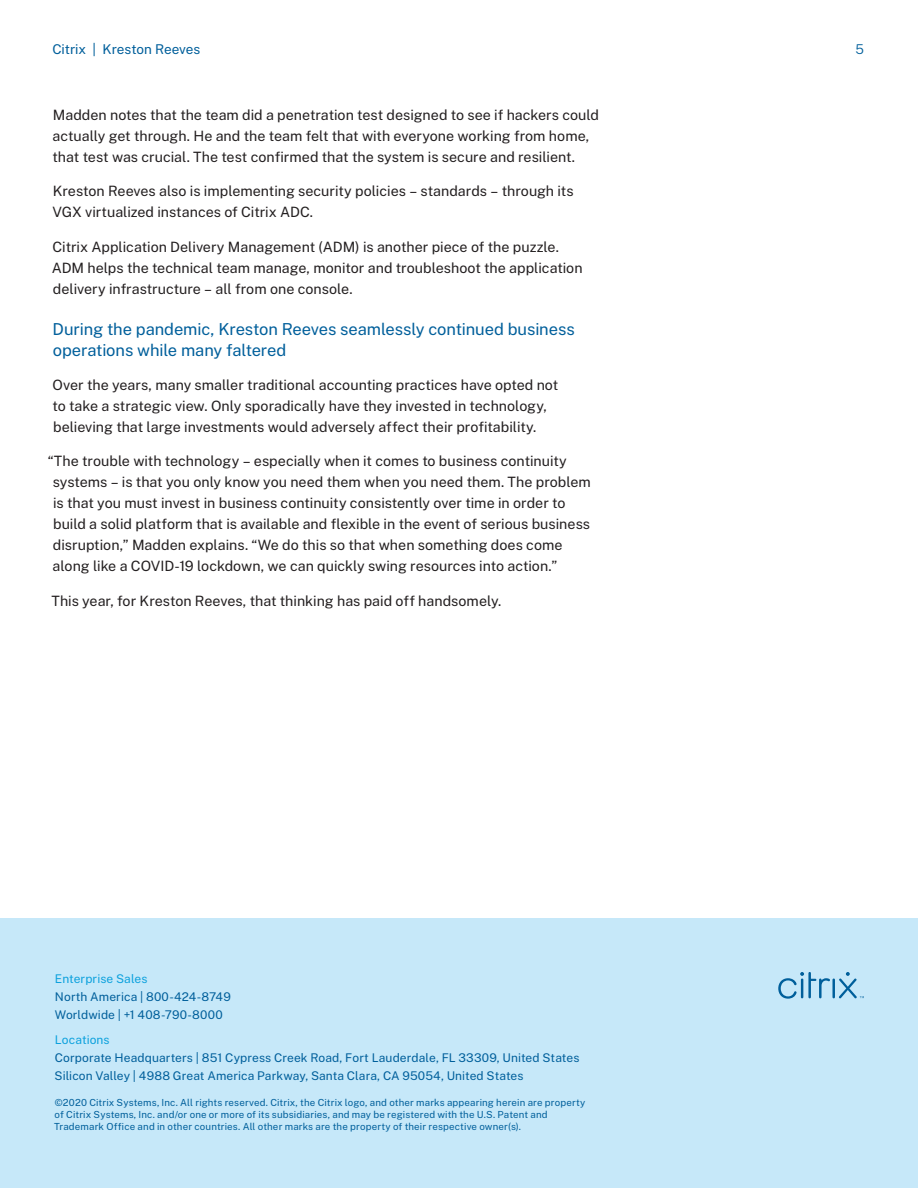
<style>
.page{position:relative;width:918px;height:1188px;background:#fff}
.page>*{position:absolute;margin:0;border:0;box-sizing:border-box;transform-origin:0 0}
.Subhead_L3{font:16.5px/21px "Public Sans";letter-spacing:-.005em;color:#005f9b}
.Body{font:14.25px/21px "Public Sans";color:#231f20}
.Header_page_number{font:13.5px "Public Sans";letter-spacing:-.005em;color:#005f9b}
.t1{font:300 13.5px "Public Sans";color:#005f9b}
.Contact{font:12px/18px "Public Sans";letter-spacing:.01em;color:#005f9b}
.Legal_copyright{font:9.75px/12px "Public Sans";letter-spacing:.015em;color:#005f9b}
.s1{color:#0ca1dd}
</style>
<div class="page">
<div style="left:0;top:918px;width:918px;height:270px;background:#c6e8f9"></div>
<hr style="left:832px;top:979px;width:3px;height:19px;background:#005f9b">
<svg style="left:778px;top:972px;width:52px;height:27px"></svg>
<svg style="left:839px;top:972px;width:25px;height:26px"></svg>
<p class="Header_page_number" style="left:52px;top:39px;width:150px">Citrix | Kreston Reeves</p>
<p class="Body" style="left:52px;top:103px;width:548px">Madden notes that the team did a penetration test designed to see if hackers could actually get through. He and the team felt that with everyone working from home, that test was crucial. The test confirmed that the system is secure and resilient.</p>
<p class="Body" style="left:52px;top:180px;width:523px">Kreston Reeves also is implementing security policies – standards – through its<br>VGX virtualized instances of Citrix ADC.</p>
<p class="Body" style="left:52px;top:235px;width:532px">Citrix Application Delivery Management (ADM) is another piece of the puzzle.<br>ADM helps the technical team manage, monitor and troubleshoot the application delivery infrastructure – all from one console.</p>
<p class="Subhead_L3" style="left:53px;top:317px;width:524px">During the pandemic, Kreston Reeves seamlessly continued business operations while many faltered</p>
<p class="Body" style="left:52px;top:373px;width:507px">Over the years, many smaller traditional accounting practices have opted not to take a strategic view. Only sporadically have they invested in technology, believing that large investments would adversely affect their profitability.</p>
<p class="Body" style="left:53px;top:450px;width:540px;text-indent:-5px">“The trouble with technology – especially when it comes to business continuity systems – is that you only know you need them when you need them. The problem is that you must invest in business continuity consistently over time in order to build a solid platform that is available and flexible in the event of serious business disruption,” Madden explains. “We do this so that when something does come along like a COVID-19 lockdown, we can quickly swing resources into action.”</p>
<p class="Body" style="left:51px;top:589px;width:451px">This year, for Kreston Reeves, that thinking has paid off handsomely.</p>
<p class="Contact" style="left:55px;top:969px;width:178px"><span class="s1">Enterprise Sales<br></span>North America | 800-424-8749<br>Worldwide | +1 408-790-8000</p>
<p class="Contact" style="left:55px;top:1030px;width:526px"><span class="s1">Locations<br></span>Corporate Headquarters | 851 Cypress Creek Road, Fort Lauderdale, FL 33309, United States<br>Silicon Valley | 4988 Great America Parkway, Santa Clara, CA 95054, United States</p>
<p class="Legal_copyright" style="left:54px;top:1095px;width:533px">©2020 Citrix Systems, Inc. All rights reserved. Citrix, the Citrix logo, and other marks appearing herein are property of Citrix Systems, Inc. and/or one or more of its subsidiaries, and may be registered with the U.S. Patent and<br>Trademark Office and in other countries. All other marks are the property of their respective owner(s).</p>
<p class="t1" style="left:856px;top:39px;width:10px">5</p>
</div>
